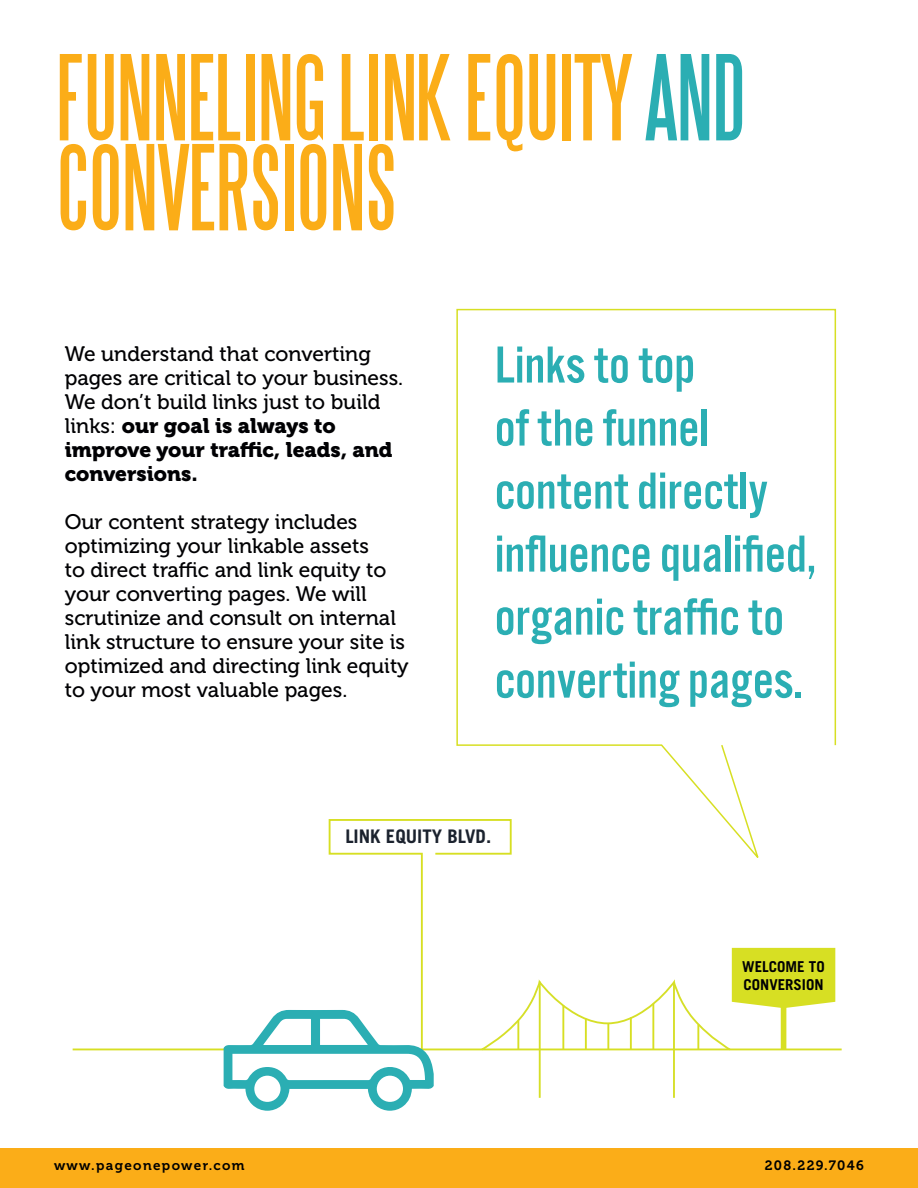
<style>
.page{position:relative;width:918px;height:1188px;background:#fff}
.page>*{position:absolute;margin:0;border:0;box-sizing:border-box;transform-origin:0 0}
.t1{font:108px/90px "Steel Tongs";color:#fbad18}
.t2{font:54px/63px "Alternate Got No 3 D";color:#2baeb3}
.t3{font:21px/24px "Museo 500";color:#000003}
.t4{font:21px/24px "Museo 900";color:#000003}
.t5{font:700 18.75px "Trade Gothic";color:#1b222e}
.t6{font:700 15px/18px "Trade Gothic";color:#000003}
.t7{font:13.5px "Museo 700";letter-spacing:.1em;color:#000}
.s1{color:#2baeb3}
.s2{font-family:"Museo 500"}
</style>
<div class="page">
<div style="left:0;top:1148px;width:918px;height:40px;background:#fbad18"></div>
<hr style="left:73px;top:1049px;width:769px;height:1px;background:#d7df23">
<svg style="left:224px;top:819px;width:611px;height:292px"></svg>
<hr style="left:517px;top:1021px;width:2px;height:29px;background:#d7df23">
<hr style="left:562px;top:1005px;width:2px;height:45px;background:#d7df23">
<hr style="left:585px;top:1019px;width:2px;height:30px;background:#d7df23">
<hr style="left:607px;top:1023px;width:2px;height:26px;background:#d7df23">
<hr style="left:630px;top:1017px;width:2px;height:33px;background:#d7df23">
<hr style="left:652px;top:1004px;width:2px;height:45px;background:#d7df23">
<hr style="left:697px;top:1024px;width:2px;height:26px;background:#d7df23">
<div style="left:781px;top:1003px;width:5px;height:47px;background:#d7df23"></div>
<svg style="left:456px;top:308px;width:381px;height:556px"></svg>
<h1 class="t1" style="left:57px;top:56px;width:690px">FUNNELING LINK EQUITY <span class="s1">AND<br></span>CONVERSIONS</h1>
<p class="t3" style="left:65px;top:342px;width:340px">We understand that converting pages are critical to your business.<br>We don’t build links just to build</p>
<p class="t4" style="left:65px;top:414px;width:329px"><span class="s2">links:</span> our goal is always to improve your traffic, leads, and conversions.</p>
<p class="t3" style="left:65px;top:510px;width:345px">Our content strategy includes optimizing your linkable assets<br>to direct traffic and link equity to your converting pages. We will scrutinize and consult on internal link structure to ensure your site is optimized and directing link equity to your most valuable pages.</p>
<h2 class="t2" style="left:495px;top:333px;width:323px">Links to top<br>of the funnel content directly influence qualified, organic traffic to converting pages.</h2>
<p class="t5" style="left:345px;top:824px;width:147px">LINK EQUITY BLVD.</p>
<p class="t6" style="left:742px;top:957px;width:84px">WELCOME TO<br>CONVERSION</p>
<p class="t7" style="left:54px;top:1158px;width:192px">www.pageonepower.com</p>
<p class="t7" style="left:765px;top:1158px;width:101px">208.229.7046</p>
</div>
